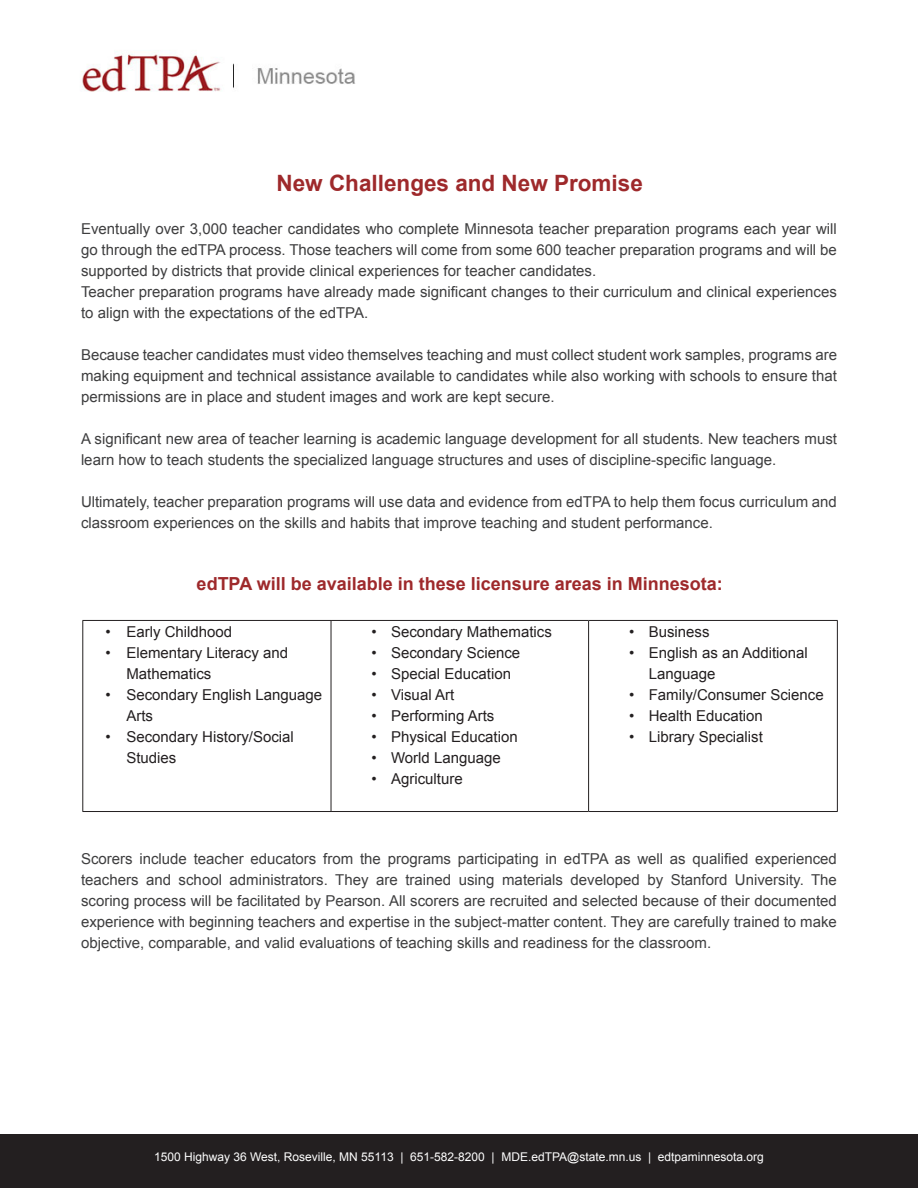
<style>
.page{position:relative;width:918px;height:1188px;background:#fff}
.page>*{position:absolute;margin:0;border:0;box-sizing:border-box;transform-origin:0 0}
.t1{font:700 22.5px "Arial";color:#9e292b}
.t2{font:700 18px "Arial";color:#9e292b}
.t3{font:15px/21px "Arial";color:#3e3e3f;text-align:justify}
.t4{font:15px/21px "Arial";color:#231f20}
.t5{font:12px "Arial";color:#fff}
</style>
<div class="page">
<img style="left:80px;top:53px;width:275px;height:39px">
<div style="left:0;top:1135px;width:918px;height:53px;background:#231f20"></div>
<hr style="left:82px;top:620px;width:249px;height:1px;background:#231f20">
<hr style="left:82px;top:621px;width:1px;height:190px;background:#231f20">
<hr style="left:331px;top:620px;width:258px;height:1px;background:#231f20">
<hr style="left:331px;top:621px;width:1px;height:190px;background:#231f20">
<hr style="left:589px;top:620px;width:249px;height:1px;background:#231f20">
<hr style="left:588px;top:621px;width:1px;height:190px;background:#231f20">
<hr style="left:837px;top:621px;width:1px;height:190px;background:#231f20">
<hr style="left:82px;top:811px;width:249px;height:1px;background:#231f20">
<hr style="left:331px;top:811px;width:258px;height:1px;background:#231f20">
<hr style="left:589px;top:811px;width:249px;height:1px;background:#231f20">
<p class="t1" style="left:277px;top:168px;width:368px">New Challenges and New Promise</p>
<p class="t3" style="left:81px;top:219px;width:757px">Eventually over 3,000 teacher candidates who complete Minnesota teacher preparation programs each year will go through the edTPA process. Those teachers will come from some 600 teacher preparation programs and will be supported by districts that provide clinical experiences for teacher candidates.</p>
<p class="t3" style="left:81px;top:282px;width:757px">Teacher preparation programs have already made significant changes to their curriculum and clinical experiences to align with the expectations of the edTPA.</p>
<p class="t3" style="left:81px;top:345px;width:758px">Because teacher candidates must video themselves teaching and must collect student work samples, programs are making equipment and technical assistance available to candidates while also working with schools to ensure that permissions are in place and student images and work are kept secure.</p>
<p class="t3" style="left:81px;top:429px;width:758px">A significant new area of teacher learning is academic language development for all students. New teachers must learn how to teach students the specialized language structures and uses of discipline-specific language.</p>
<p class="t3" style="left:81px;top:492px;width:757px">Ultimately, teacher preparation programs will use data and evidence from edTPA to help them focus curriculum and classroom experiences on the skills and habits that improve teaching and student performance.</p>
<p class="t2" style="left:197px;top:572px;width:528px">edTPA will be available in these licensure areas in Minnesota:</p>
<p class="t4" style="left:105px;top:622px;width:128px">• Early Childhood</p>
<p class="t4" style="left:126px;top:643px;width:163px;text-indent:-21px">• Elementary Literacy and<br>Mathematics</p>
<p class="t4" style="left:126px;top:685px;width:197px;text-indent:-21px">• Secondary English Language<br>Arts</p>
<p class="t4" style="left:126px;top:727px;width:169px;text-indent:-21px">• Secondary History/Social<br>Studies</p>
<p class="t4" style="left:372px;top:622px;width:182px">• Secondary Mathematics</p>
<p class="t4" style="left:372px;top:643px;width:150px">• Secondary Science</p>
<p class="t4" style="left:372px;top:664px;width:141px">• Special Education</p>
<p class="t4" style="left:372px;top:685px;width:84px">• Visual Art</p>
<p class="t4" style="left:372px;top:706px;width:124px">• Performing Arts</p>
<p class="t4" style="left:372px;top:727px;width:148px">• Physical Education</p>
<p class="t4" style="left:372px;top:748px;width:131px">• World Language</p>
<p class="t4" style="left:372px;top:769px;width:93px">• Agriculture</p>
<p class="t4" style="left:629px;top:622px;width:82px">• Business</p>
<p class="t4" style="left:649px;top:643px;width:161px;text-indent:-20px">• English as an Additional<br>Language</p>
<p class="t4" style="left:629px;top:685px;width:196px">• Family/Consumer Science</p>
<p class="t4" style="left:629px;top:706px;width:135px">• Health Education</p>
<p class="t4" style="left:629px;top:727px;width:135px">• Library Specialist</p>
<p class="t3" style="left:81px;top:849px;width:757px">Scorers include teacher educators from the programs participating in edTPA as well as qualified experienced teachers and school administrators. They are trained using materials developed by Stanford University. The scoring process will be facilitated by Pearson. All scorers are recruited and selected because of their documented experience with beginning teachers and expertise in the subject-matter content. They are carefully trained to make objective, comparable, and valid evaluations of teaching skills and readiness for the classroom.</p>
<p class="t5" style="left:154px;top:1149px;width:611px">1500 Highway 36 West, Roseville, MN 55113 | 651-582-8200 | MDE.edTPA@state.mn.us | edtpaminnesota.org</p>
</div>
